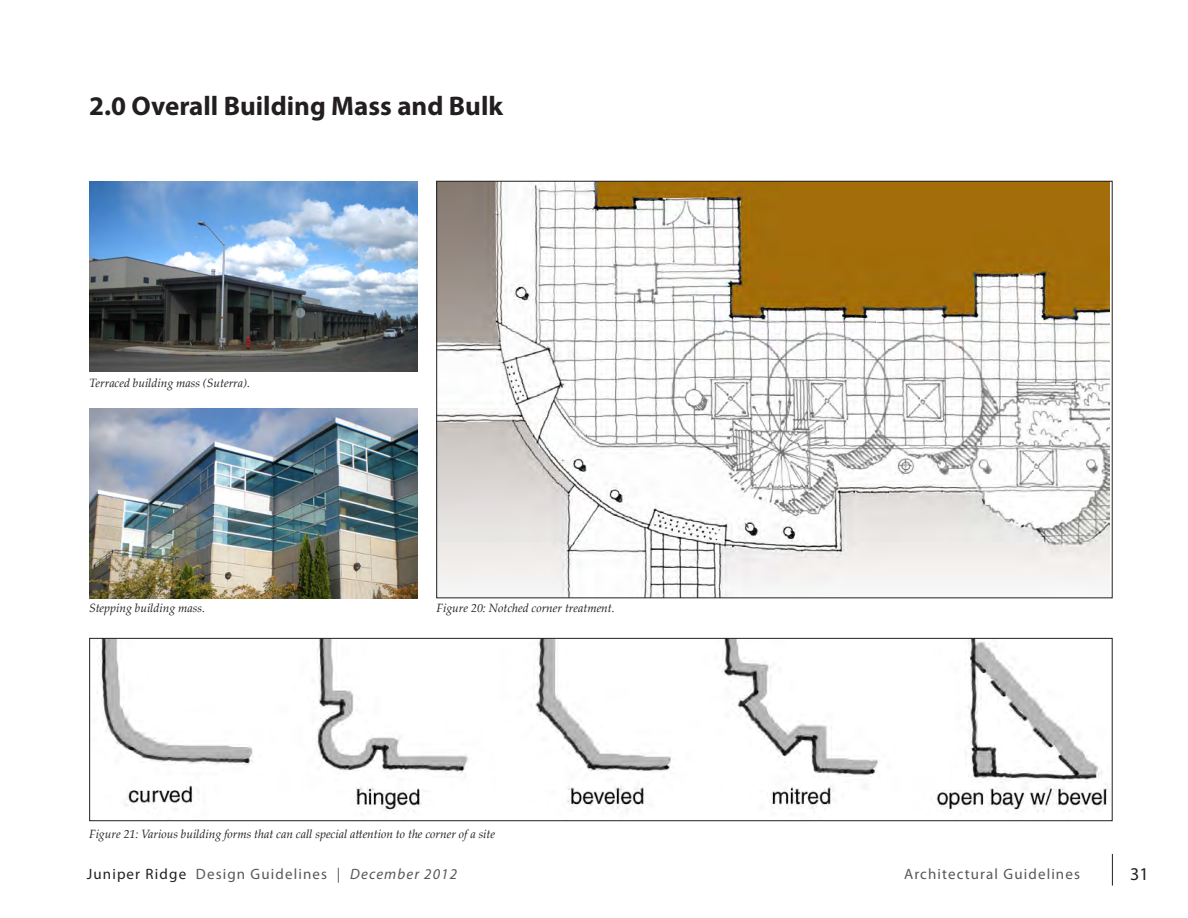
<style>
.page{position:relative;width:1188px;height:918px;background:#fff}
.page>*{position:absolute;margin:0;border:0;box-sizing:border-box;transform-origin:0 0}
.t1{font:700 27px "Myriad Pro";color:#231f20}
.t2{font:18px "Myriad Pro";color:#231f20}
.t3{font:15px "Myriad Pro";letter-spacing:.075em;color:#57585a}
.t4{font:italic 12px "Palatino Linotype";letter-spacing:-.005em;color:#231f20}
.s1{color:#231f20}
.s2{font-style:italic}
</style>
<div class="page">
<hr style="left:1112px;top:854px;width:1px;height:32px;background:#231f20">
<img style="left:100px;top:640px;width:1007px;height:172px">
<div style="left:89px;top:638px;width:1023px;height:183px;border:1px solid #231f20"></div>
<svg style="left:438px;top:183px;width:672px;height:413px"></svg>
<img style="left:89px;top:409px;width:329px;height:189px">
<img style="left:89px;top:181px;width:329px;height:190px">
<h1 class="t1" style="left:89px;top:88px;width:415px">2.0 Overall Building Mass and Bulk</h1>
<p class="t4" style="left:89px;top:374px;width:163px">Terraced building mass (Suterra).</p>
<p class="t4" style="left:89px;top:600px;width:117px">Stepping building mass.</p>
<p class="t4" style="left:436px;top:600px;width:180px">Figure 20: Notched corner treatment.</p>
<p class="t4" style="left:89px;top:825px;width:408px">Figure 21: Various building forms that can call special attention to the corner of a site</p>
<p class="t3" style="left:87px;top:865px;width:372px"><span class="s1">Juniper Ridge</span> Design Guidelines | <span class="s2">December 2012</span></p>
<h2 class="t2" style="left:1130px;top:862px;width:20px">31</h2>
<p class="t3" style="left:904px;top:865px;width:177px">Architectural Guidelines</p>
</div>
